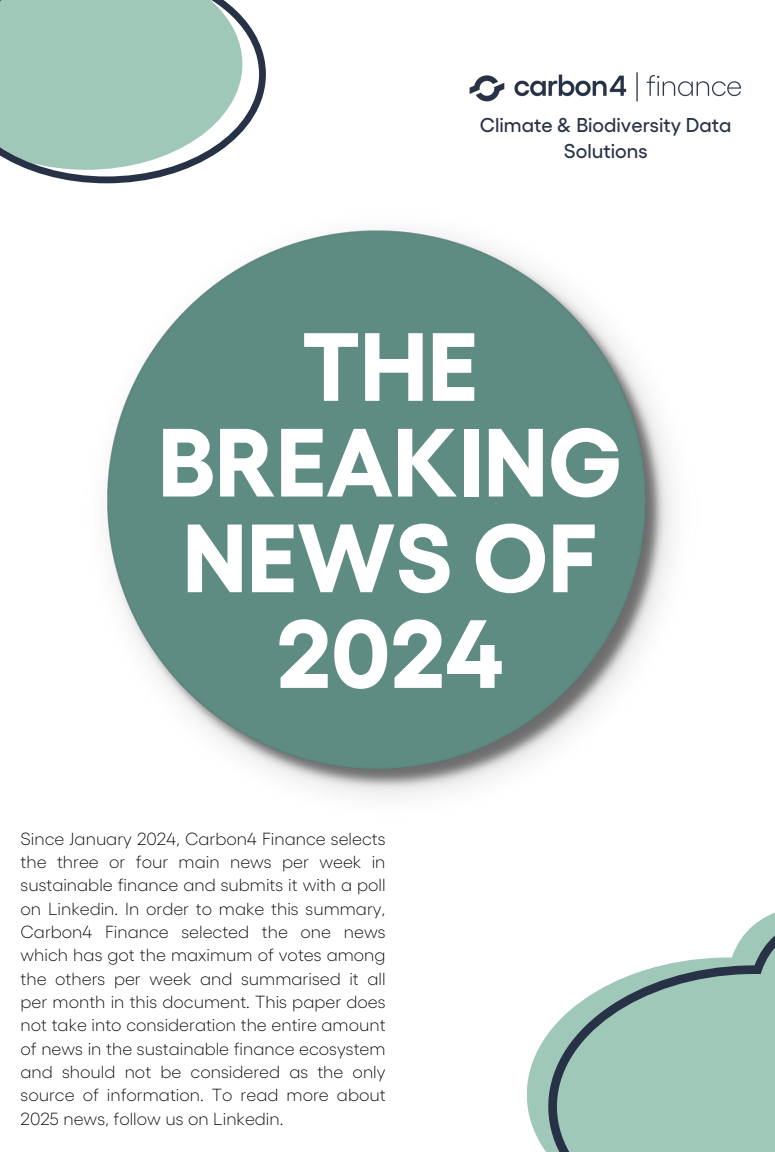
<style>
.page{position:relative;width:775px;height:1152px;background:#fff}
.page>*{position:absolute;margin:0;border:0;box-sizing:border-box;transform-origin:0 0}
.t1{font:700 96.5px/95.5px "Gellix";color:#fff;text-align:center}
.t2{font:500 20px/26.8px "Gellix";color:#273246;text-align:center}
.t3{font:300 17.5px/23.2px "Gellix";color:#000;text-align:justify}
</style>
<div class="page">
<img style="left:107px;top:230px;width:566px;height:566px">
<svg style="left:0;top:0;width:266px;height:183px;fill:#a0c8b9"></svg>
<svg style="left:527px;top:1041px;width:16px;height:106px;fill:#a0c8b9"></svg>
<svg style="left:543px;top:913px;width:231px;height:238px;fill:#a0c8b9"></svg>
<img style="left:469px;top:72px;width:272px;height:30px">
<p class="t2" style="left:479px;top:110px;width:253px">Climate &amp; Biodiversity Data<br>Solutions</p>
<p class="t1" style="left:158px;top:311px;width:465px">THE<br>BREAKING<br>NEWS OF<br>2024</p>
<h2 class="t3" style="left:21px;top:825px;width:366px">Since January 2024, Carbon4 Finance selects the three or four main news per week in sustainable finance and submits it with a poll on Linkedin. In order to make this summary, Carbon4 Finance selected the one news which has got the maximum of votes among the others per week and summarised it all per month in this document. This paper does not take into consideration the entire amount of news in the sustainable finance ecosystem and should not be considered as the only source of information. To read more about 2025 news, follow us on Linkedin.</h2>
</div>
